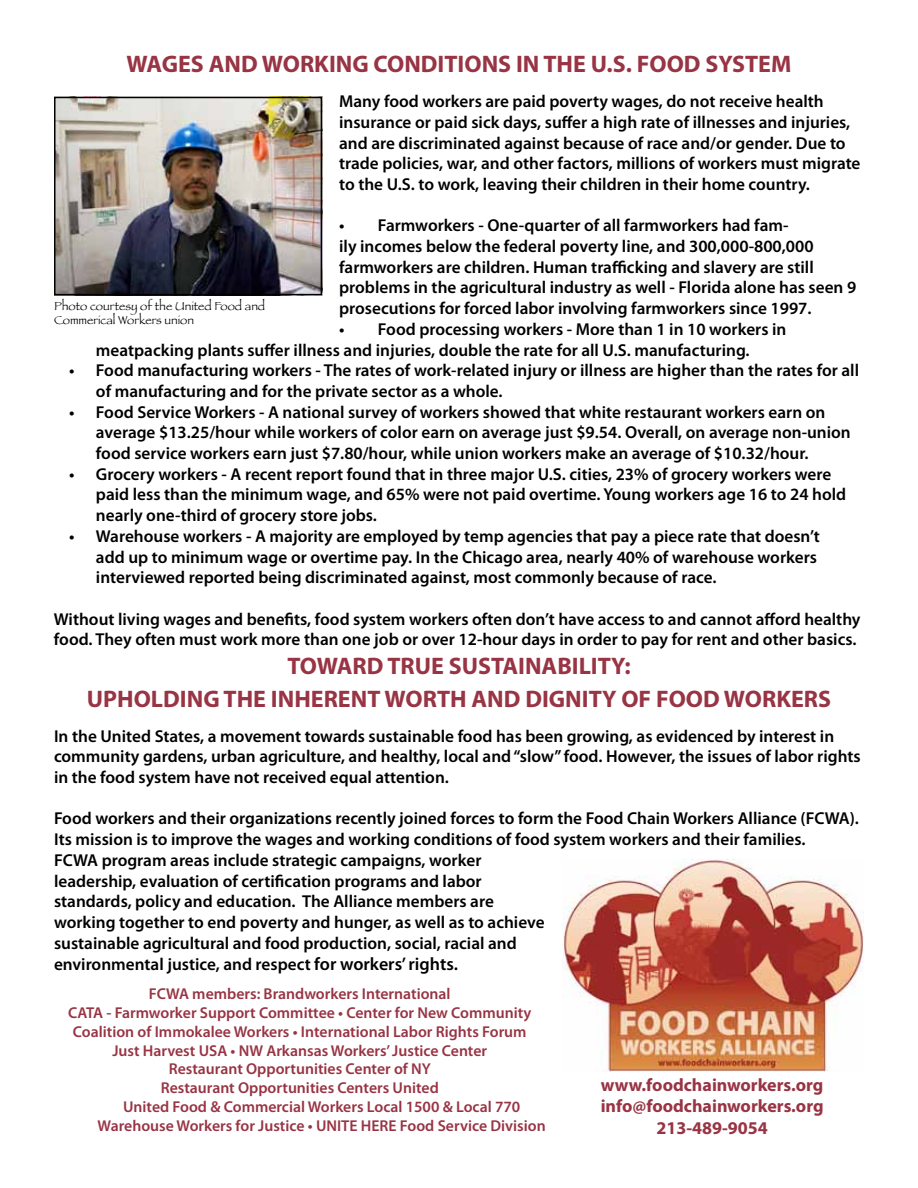
<style>
.page{position:relative;width:918px;height:1188px;background:#fff}
.page>*{position:absolute;margin:0;border:0;box-sizing:border-box;transform-origin:0 0}
.t1{font:700 24px/32.4px "Myriad Pro";color:#983444;text-align:center}
.t2{font:700 18px/21.6px "Myriad Pro";color:#983444;text-align:center}
.t3{font:600 17.25px/20.7px "Myriad Pro";color:#000}
.t4{font:600 15.75px "Myriad Pro";color:#983444}
.t5{font:12px/14.4px "Papyrus";color:#000}
.s1{font-size:18px}
</style>
<div class="page">
<img style="left:562px;top:859px;width:302px;height:212px">
<img style="left:57px;top:100px;width:262px;height:192px">
<div style="left:54px;top:97px;width:268px;height:198px;border:2px solid #000"></div>
<h1 class="t1" style="left:127px;top:47px;width:666px">WAGES AND WORKING CONDITIONS IN THE U.S. FOOD SYSTEM</h1>
<p class="t3" style="left:339px;top:91px;width:523px">Many food workers are paid poverty wages, do not receive health insurance or paid sick days, suffer a high rate of illnesses and injuries, and are discriminated against because of race and/or gender. Due to trade policies, war, and other factors, millions of workers must migrate to the U.S. to work, leaving their children in their home country.</p>
<p class="t3" style="left:339px;top:215px;width:519px">• Farmworkers - One-quarter of all farmworkers had fam-<br>ily incomes below the federal poverty line, and 300,000-800,000 farmworkers are children. Human trafficking and slavery are still problems in the agricultural industry as well - Florida alone has seen 9 prosecutions for forced labor involving farmworkers since 1997.</p>
<p class="t3" style="left:96px;top:318px;width:692px;text-indent:243px">• Food processing workers - More than 1 in 10 workers in meatpacking plants suffer illness and injuries, double the rate for all U.S. manufacturing.</p>
<p class="t3" style="left:96px;top:360px;width:765px;text-indent:-27px">• Food manufacturing workers - The rates of work-related injury or illness are higher than the rates for all of manufacturing and for the private sector as a whole.</p>
<p class="t3" style="left:96px;top:401px;width:756px;text-indent:-27px">• Food Service Workers - A national survey of workers showed that white restaurant workers earn on average $13.25/hour while workers of color earn on average just $9.54. Overall, on average non-union food service workers earn just $7.80/hour, while union workers make an average of $10.32/hour.</p>
<p class="t3" style="left:96px;top:463px;width:752px;text-indent:-27px">• Grocery workers - A recent report found that in three major U.S. cities, 23% of grocery workers were paid less than the minimum wage, and 65% were not paid overtime. Young workers age 16 to 24 hold nearly one-third of grocery store jobs.</p>
<p class="t3" style="left:96px;top:525px;width:725px;text-indent:-27px">• Warehouse workers - A majority are employed by temp agencies that pay a piece rate that doesn’t add up to minimum wage or overtime pay. In the Chicago area, nearly 40% of warehouse workers interviewed reported being discriminated against, most commonly because of race.</p>
<p class="t3" style="left:54px;top:608px;width:808px">Without living wages and benefits, food system workers often don’t have access to and cannot afford healthy food. They often must work more than one job or over 12-hour days in order to pay for rent and other basics.</p>
<h1 class="t1" style="left:87px;top:649px;width:746px">TOWARD TRUE SUSTAINABILITY:<br>UPHOLDING THE INHERENT WORTH AND DIGNITY OF FOOD WORKERS</h1>
<p class="t3" style="left:54px;top:725px;width:808px">In the United States, a movement towards sustainable food has been growing, as evidenced by interest in community gardens, urban agriculture, and healthy, local and “slow” food. However, the issues of labor rights in the food system have not received equal attention.</p>
<p class="t3" style="left:54px;top:808px;width:806px">Food workers and their organizations recently joined forces to form the Food Chain Workers Alliance (FCWA).<br>Its mission is to improve the wages and working conditions of food system workers and their families.<br>FCWA program areas include strategic campaigns, worker<br>leadership, evaluation of certification programs and labor<br>standards, policy and education. The Alliance members are<br>working together to end poverty and hunger, as well as to achieve<br>sustainable agricultural and food production, social, racial and<br>environmental justice, and respect <span class="s1">for workers’ rights.</span></p>
<p class="t5" style="left:54px;top:298px;width:213px">Photo courtesy of the United Food and<br>Commerical Workers union</p>
<p class="t4" style="left:149px;top:984px;width:303px">FCWA members: Brandworkers International</p>
<p class="t4" style="left:68px;top:1002px;width:465px">CATA - Farmworker Support Committee • Center for New Community</p>
<p class="t4" style="left:73px;top:1021px;width:455px">Coalition of Immokalee Workers • International Labor Rights Forum</p>
<p class="t4" style="left:112px;top:1040px;width:376px">Just Harvest USA • NW Arkansas Workers’Justice Center</p>
<p class="t4" style="left:169px;top:1059px;width:264px">Restaurant Opportunities Center of NY</p>
<p class="t4" style="left:161px;top:1078px;width:280px">Restaurant Opportunities Centers United</p>
<p class="t4" style="left:123px;top:1097px;width:399px">United Food &amp; Commercial Workers Local 1500 &amp; Local 770</p>
<p class="t4" style="left:98px;top:1116px;width:450px">Warehouse Workers for Justice • UNITE HERE Food Service Division</p>
<p class="t2" style="left:601px;top:1073px;width:224px">www.foodchainworkers.org info@foodchainworkers.org<br>213-489-9054</p>
</div>
